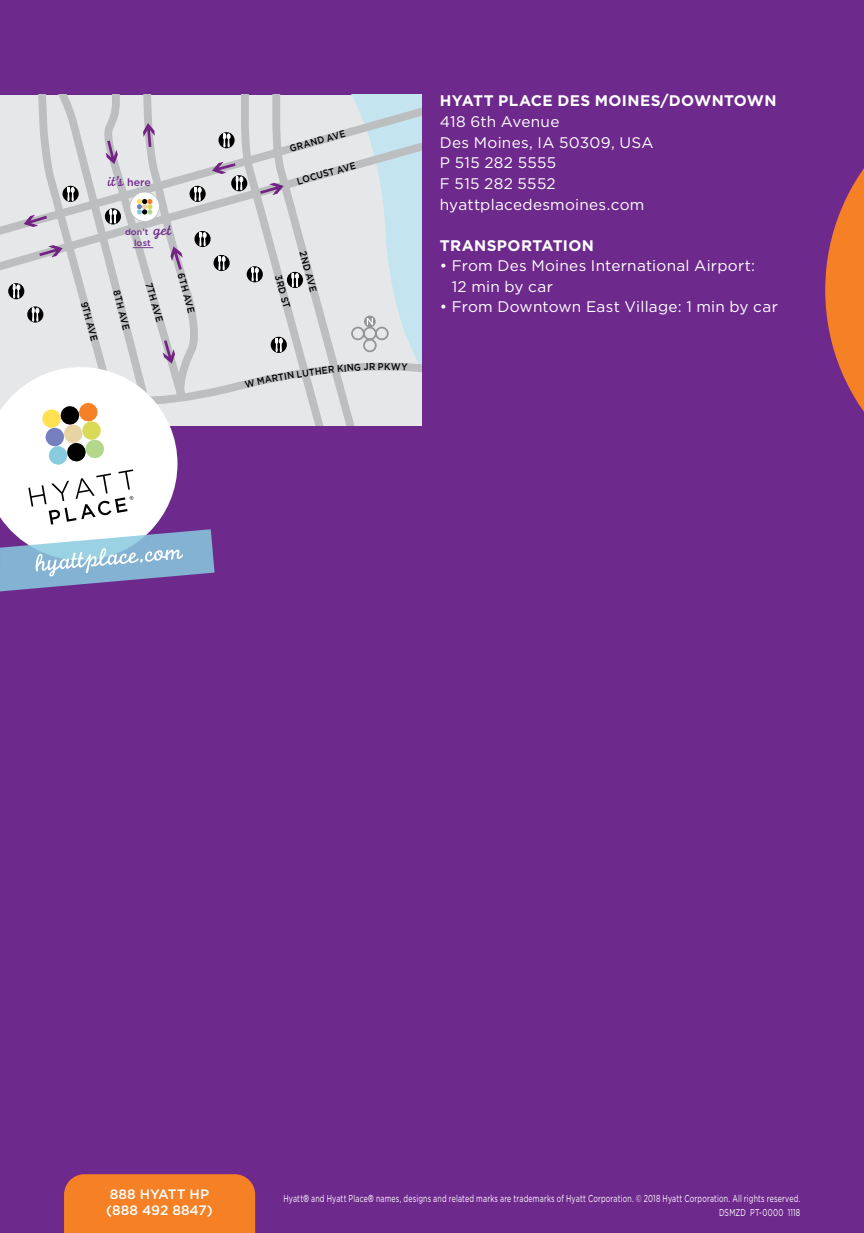
<style>
.page{position:relative;width:864px;height:1233px;background:#6e298d}
.page>*{position:absolute;margin:0;border:0;box-sizing:border-box;transform-origin:0 0}
.Body{font:15.4px/20.4px "Gotham";letter-spacing:.015em;color:#fff}
.Subhead_1-wht{font:700 15.4px "Gotham";letter-spacing:.025em;color:#fff}
.t1{font:15.2px "Monoline Script";color:#6e298d}
.t2{font:500 13.6px/16.4px "Gotham";color:#fff}
.t3{font:10px/14px "Gotham";letter-spacing:.025em;color:#fff;text-align:right;scale:.7 1}
.t4{font:500 9.8px "Gotham";color:#000;scale:.9 1}
.t5{font:500 8.8px/11px "Gotham";color:#6e298d}
.s1{font-family:"Gotham";font-weight:500;font-size:10.6px}
.s2{font-size:9px}
.s3{font-family:"Monoline Script";font-weight:400;font-size:16.2px}
.s4{font-family:"Helvetica Neue LT Std";font-stretch:condensed}
</style>
<div class="page">
<svg style="left:825px;top:168px;width:39px;height:244px"></svg>
<svg style="left:0;top:94px;width:422px;height:1139px"></svg>
<p class="t1" style="left:108px;top:172px;width:45px">it’s <span class="s1">here</span></p>
<p class="t5" style="left:134px;top:226px;width:39px;text-indent:-9px">don<span class="s2">’</span>t <span class="s3">get </span>lost</p>
<p class="t4" style="left:90px;top:300px;width:47px;rotate:75deg">9TH AVE</p>
<p class="t4" style="left:122px;top:289px;width:46px;rotate:76deg">8TH AVE</p>
<p class="t4" style="left:154px;top:281px;width:46px;rotate:74deg">7TH AVE</p>
<p class="t4" style="left:186px;top:272px;width:47px;rotate:75deg">6TH AVE</p>
<p class="t4" style="left:288px;top:144px;width:65px;rotate:-16deg">GRAND AVE</p>
<p class="t4" style="left:296px;top:176px;width:69px;rotate:-16deg">LOCUST AVE</p>
<p class="t4" style="left:284px;top:274px;width:39px;rotate:75deg">3RD ST</p>
<p class="t4" style="left:308px;top:250px;width:48px;rotate:75deg">2ND AVE</p>
<p class="t4" style="left:384px;top:361px;width:9px">K</p>
<p class="Subhead_1-wht" style="left:440px;top:92px;width:338px">HYATT PLACE DES MOINES/DOWNTOWN</p>
<p class="Body" style="left:440px;top:111px;width:121px">418 6th Avenue</p>
<p class="Body" style="left:440px;top:132px;width:215px">Des Moines, IA 50309, USA</p>
<p class="Body" style="left:440px;top:152px;width:118px">P 515 282 5555</p>
<p class="Body" style="left:440px;top:173px;width:117px">F 515 282 5552</p>
<p class="Body" style="left:440px;top:194px;width:206px">hyattplacedesmoines.com</p>
<p class="Subhead_1-wht" style="left:440px;top:236px;width:156px">TRANSPORTATION</p>
<p class="Body" style="left:452px;top:255px;width:305px;text-indent:-12px">• From Des Moines International Airport:<br>12 min by car</p>
<p class="Body" style="left:440px;top:296px;width:340px">• From Downtown East Village: 1 min by car</p>
<p class="t2" style="left:106px;top:1186px;width:108px">888 HYATT HP (888 492 8847)</p>
<p class="t3" style="left:283px;top:1191px;width:740px">Hyatt<span class="s4">®</span> and Hyatt Place<span class="s4">®</span> names, designs and related marks are trademarks of Hyatt Corporation. © 2018 Hyatt Corporation. All rights reserved.<br>DSMZD PT-0000 1118</p>
</div>
